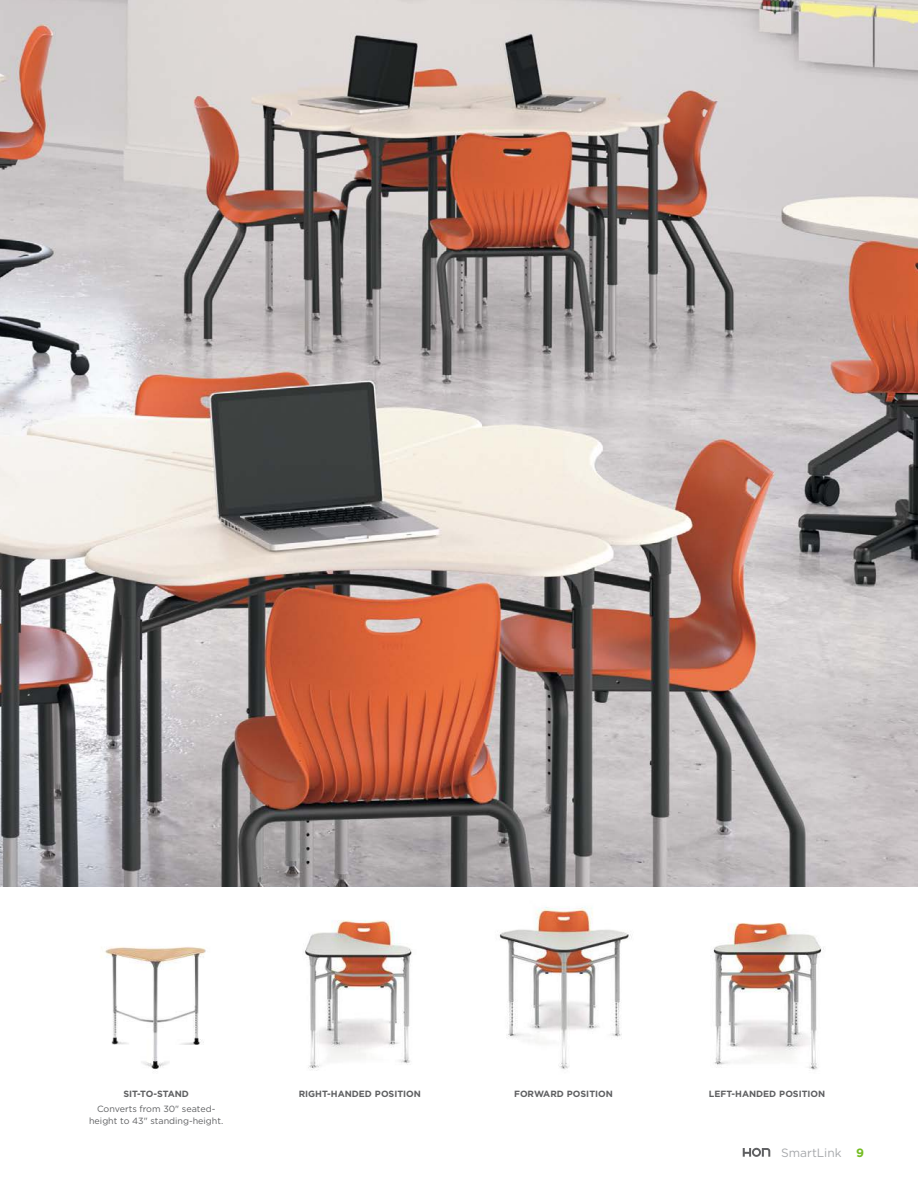
<style>
.page{position:relative;width:918px;height:1188px;background:#fff}
.page>*{position:absolute;margin:0;border:0;box-sizing:border-box;transform-origin:0 0}
.t1{font:12px "Gotham";color:#a7a9ac}
.t2{font:700 9px "Gotham";color:#5f6062}
.t3{font:9px/12px "Gotham";color:#5f6062;text-align:center}
.s1{font-weight:700;color:#75bd23}
</style>
<div class="page">
<svg style="left:743px;top:1148px;width:27px;height:9px"></svg>
<img style="left:0;top:0;width:918px;height:887px">
<img style="left:101px;top:946px;width:105px;height:123px">
<img style="left:305px;top:920px;width:107px;height:151px">
<img style="left:499px;top:906px;width:133px;height:164px">
<img style="left:713px;top:922px;width:111px;height:148px">
<p class="t2" style="left:124px;top:1087px;width:67px">SIT-TO-STAND</p>
<p class="t3" style="left:89px;top:1102px;width:136px">Converts from 30" seated&shy;height to 43" standing-height.</p>
<p class="t2" style="left:299px;top:1087px;width:124px">RIGHT-HANDED POSITION</p>
<p class="t2" style="left:514px;top:1087px;width:100px">FORWARD POSITION</p>
<p class="t2" style="left:709px;top:1087px;width:118px">LEFT-HANDED POSITION</p>
<h1 class="t1" style="left:781px;top:1145px;width:84px">SmartLink <span class="s1">9</span></h1>
</div>
